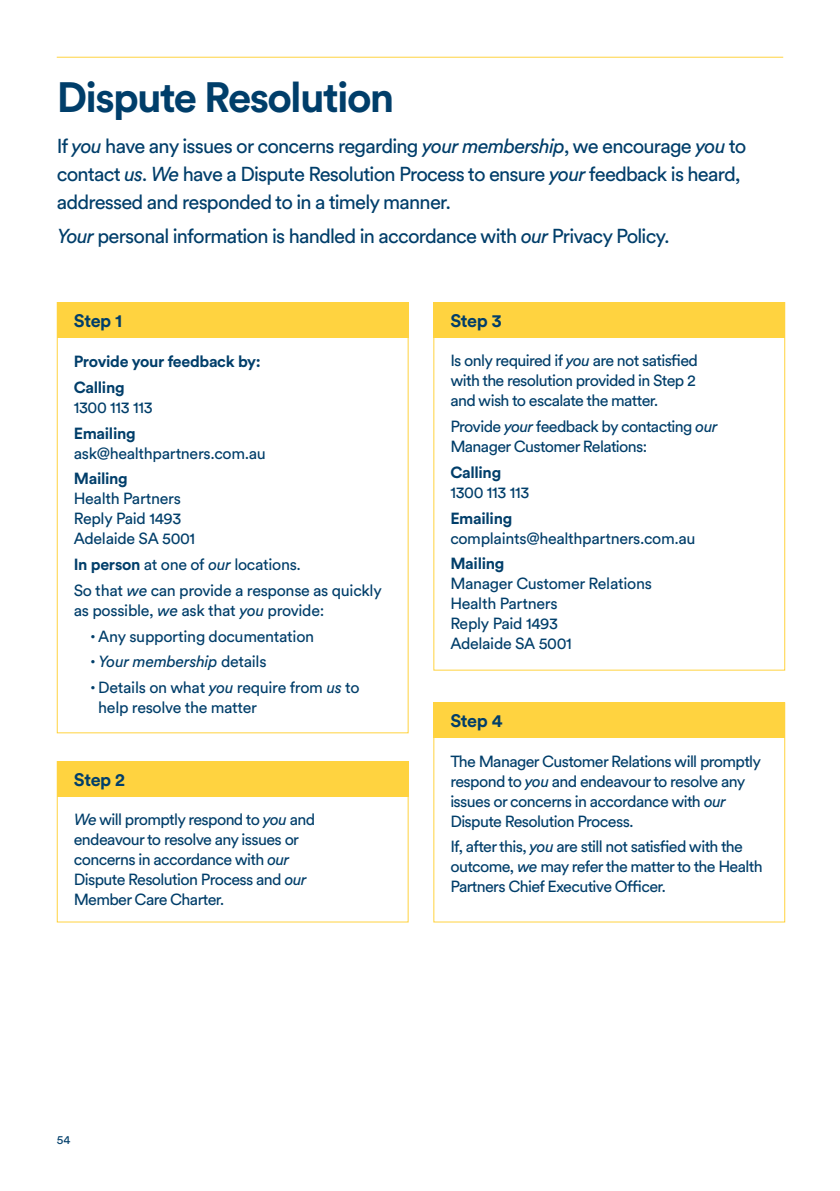
<style>
.page{position:relative;width:840px;height:1191px;background:#fff}
.page>*{position:absolute;margin:0;border:0;box-sizing:border-box;transform-origin:0 0}
.t1{font:700 42px "Circular Std";letter-spacing:-.04em;color:#003e6a}
.t2{font:20px/28px "Circular XX";letter-spacing:-.04em;color:#003e6a}
.t3{font:700 18px "Circular Std";letter-spacing:-.02em;color:#003e6a}
.t4{font:16px/20px "Circular XX";letter-spacing:-.04em;color:#003e6a}
.t5{font:16px/20px "Circular Std";letter-spacing:-.02em;color:#003e6a}
.t6{font:700 16px/25.6px "Circular Std";letter-spacing:-.02em;color:#003e6a}
.t7{font:italic 16px "Circular XX";letter-spacing:-.02em;color:#003e6a}
.t8{font:12px "Circular Std";color:#003e6a}
.s1{font-style:italic}
.s2{font-weight:700}
.s3{font-family:"Circular XX";font-style:italic}
.s4{font-family:"Circular Std";font-style:normal}
</style>
<div class="page">
<div style="left:57px;top:302px;width:351px;height:35px;background:#ffd340"></div>
<div style="left:433px;top:302px;width:351px;height:35px;background:#ffd340"></div>
<div style="left:57px;top:761px;width:351px;height:35px;background:#ffd340"></div>
<div style="left:433px;top:702px;width:351px;height:35px;background:#ffd340"></div>
<div style="left:57px;top:302px;width:351px;height:431px;border:1px solid #ffd340"></div>
<div style="left:57px;top:761px;width:351px;height:161px;border:1px solid #ffd340"></div>
<div style="left:433px;top:302px;width:351px;height:368px;border:1px solid #ffd340"></div>
<div style="left:433px;top:702px;width:351px;height:220px;border:1px solid #ffd340"></div>
<hr style="left:57px;top:57px;width:725px;height:1px;background:#ffd340">
<h1 class="t1" style="left:57px;top:70px;width:339px">Dispute Resolution</h1>
<p class="t2" style="left:57px;top:131px;width:690px">If <span class="s1">you</span> have any issues or concerns regarding <span class="s1">your membership</span>, we encourage <span class="s1">you</span> to contact <span class="s1">us</span>. <span class="s1">We</span> have a Dispute Resolution Process to ensure <span class="s1">your</span> feedback is heard, addressed and responded to in a timely manner.</p>
<p class="t2" style="left:57px;top:221px;width:613px"><span class="s1">Your</span> personal information is handled in accordance with <span class="s1">our</span> Privacy Policy.</p>
<p class="t3" style="left:74px;top:309px;width:50px">Step 1</p>
<p class="t3" style="left:450px;top:309px;width:53px">Step 3</p>
<p class="t6" style="left:74px;top:349px;width:188px">Provide your feedback by:<br>Calling</p>
<p class="t5" style="left:74px;top:397px;width:80px">1300 113 113</p>
<p class="t6" style="left:74px;top:420px;width:63px">Emailing</p>
<p class="t5" style="left:74px;top:443px;width:193px">ask@healthpartners.com.au</p>
<p class="t6" style="left:74px;top:466px;width:56px">Mailing</p>
<p class="t5" style="left:74px;top:488px;width:123px">Health Partners<br>Reply Paid 1493<br>Adelaide SA 5001</p>
<p class="t5" style="left:74px;top:551px;width:309px;line-height:25.6px"><span class="s2">In person</span> at one of <span class="s3">our</span> locations.<br>So that <span class="s3">we</span> can provide a response as quickly</p>
<p class="t5" style="left:74px;top:600px;width:252px">as possible, <span class="s3">we</span> ask that <span class="s3">you</span> provide:</p>
<p class="t5" style="left:91px;top:625px;width:225px"><sup>•</sup> Any supporting documentation</p>
<p class="t7" style="left:91px;top:651px;width:177px"><sup>•</sup> Your membership <span class="s4">details</span></p>
<p class="t5" style="left:98px;top:677px;width:263px;text-indent:-7px"><sup>•</sup> Details on what <span class="s3">you</span> require from <span class="s3">us</span> to help resolve the matter</p>
<p class="t3" style="left:74px;top:768px;width:53px">Step 2</p>
<p class="t4" style="left:74px;top:809px;width:243px"><span class="s1">We</span> will promptly respond to <span class="s1">you</span> and endeavour to resolve any issues or concerns in accordance with <span class="s1">our<br></span>Dispute Resolution Process and <span class="s1">our<br></span>Member Care Charter.</p>
<p class="t4" style="left:450px;top:350px;width:249px;text-align:justify">Is only required if <span class="s1">you</span> are not satisfied with the resolution provided in Step 2 and wish to escalate the matter.</p>
<p class="t4" style="left:450px;top:416px;width:268px">Provide <span class="s1">your</span> feedback by contacting <span class="s1">our<br></span>Manager Customer Relations:</p>
<p class="t6" style="left:450px;top:459px;width:52px">Calling</p>
<p class="t5" style="left:450px;top:482px;width:80px">1300 113 113</p>
<p class="t6" style="left:450px;top:505px;width:63px">Emailing</p>
<p class="t5" style="left:450px;top:528px;width:246px">complaints@healthpartners.com.au</p>
<p class="t6" style="left:450px;top:550px;width:56px">Mailing</p>
<p class="t5" style="left:450px;top:573px;width:203px">Manager Customer Relations<br>Health Partners<br>Reply Paid 1493<br>Adelaide SA 5001</p>
<p class="t3" style="left:450px;top:709px;width:54px">Step 4</p>
<p class="t4" style="left:450px;top:750px;width:312px">The Manager Customer Relations will promptly respond to <span class="s1">you</span> and endeavour to resolve any issues or concerns in accordance with <span class="s1">our </span>Dispute Resolution Process.</p>
<p class="t4" style="left:450px;top:836px;width:313px">If, after this, <span class="s1">you</span> are still not satisfied with the outcome, <span class="s1">we</span> may refer the matter to the Health<br>Partners Chief Executive Officer.</p>
<p class="t8" style="left:57px;top:1132px;width:15px">54</p>
</div>
